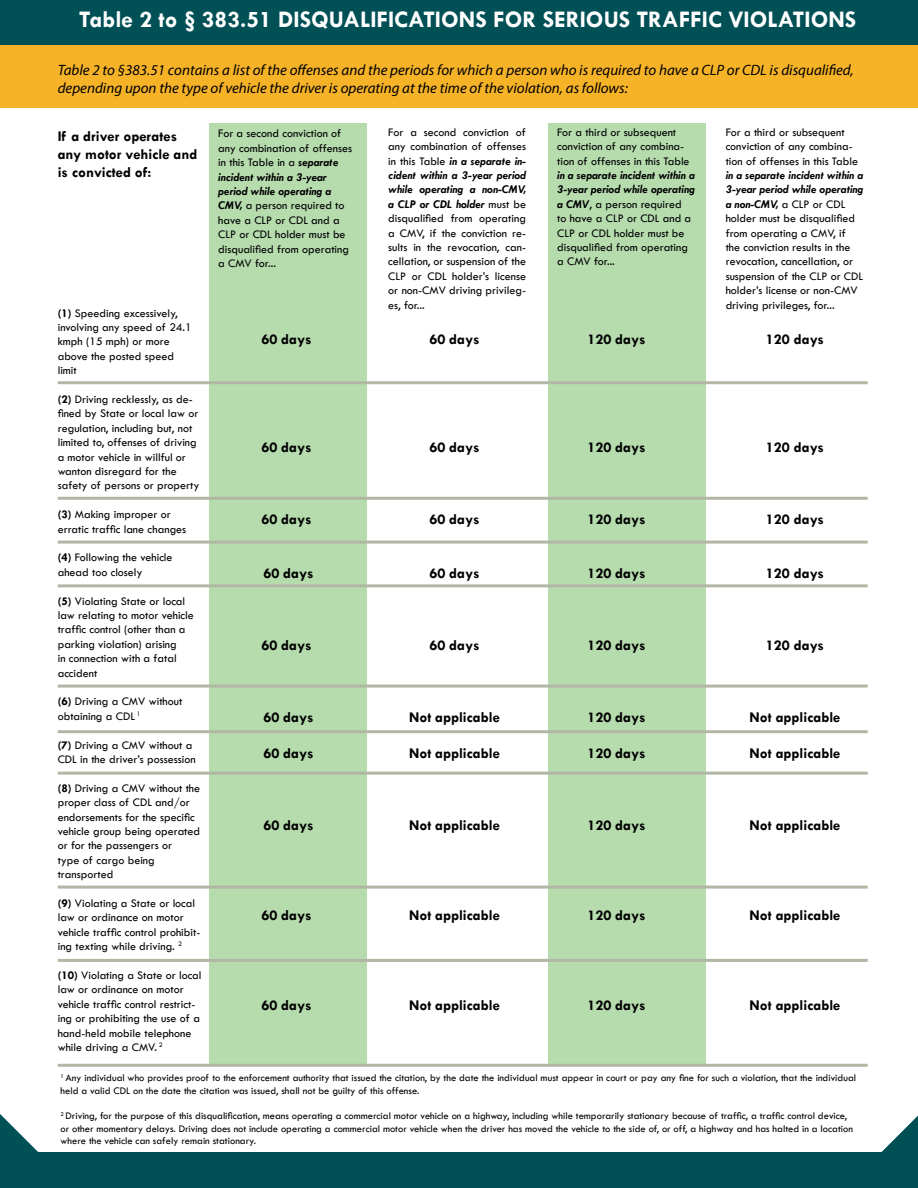
<style>
.page{position:relative;width:918px;height:1188px;background:#fff}
.page>*{position:absolute;margin:0;border:0;box-sizing:border-box;transform-origin:0 0}
.t1{font:700 24px "Tw Cen";color:#fff}
.t2{font:700 15px/18px "Tw Cen";color:#000}
.t3{font:italic 15px/18px "Myriad Pro";color:#000}
.t4{font:12px/14.4px "Tw Cen";color:#000}
.t5{font:10.5px/12.6px "Tw Cen";color:#000}
.s1{font-weight:700;font-style:italic}
.s2{font-weight:700}
</style>
<div class="page">
<div style="left:0;top:0;width:918px;height:66px;background:#005055"></div>
<div style="left:0;top:45px;width:918px;height:63px;background:#f6b327"></div>
<div style="left:209px;top:123px;width:158px;height:941px;background:#b6dcae"></div>
<div style="left:548px;top:123px;width:158px;height:941px;background:#b6dcae"></div>
<hr style="left:58px;top:381px;width:810px;height:3px;background:#b2b6a5">
<hr style="left:58px;top:497px;width:810px;height:3px;background:#b2b6a5">
<hr style="left:58px;top:541px;width:810px;height:3px;background:#b2b6a5">
<hr style="left:58px;top:584px;width:810px;height:3px;background:#b2b6a5">
<hr style="left:58px;top:685px;width:810px;height:3px;background:#b2b6a5">
<hr style="left:58px;top:730px;width:810px;height:3px;background:#b2b6a5">
<hr style="left:58px;top:772px;width:810px;height:3px;background:#b2b6a5">
<hr style="left:58px;top:886px;width:810px;height:3px;background:#b2b6a5">
<hr style="left:58px;top:959px;width:810px;height:3px;background:#b2b6a5">
<hr style="left:58px;top:1064px;width:810px;height:3px;background:#b2b6a5">
<svg style="left:881px;top:1116px;width:37px;height:36px"></svg>
<svg style="left:0;top:1114px;width:38px;height:38px"></svg>
<div style="left:0;top:1152px;width:918px;height:36px;background:#005055"></div>
<p class="t1" style="left:79px;top:5px;width:779px">Table 2 to § 383.51 DISQUALIFICATIONS FOR SERIOUS TRAFFIC VIOLATIONS</p>
<p class="t3" style="left:58px;top:61px;width:798px">Table 2 to §383.51 contains a list of the offenses and the periods for which a person who is required to have a CLP or CDL is disqualified, depending upon the type of vehicle the driver is operating at the time of the violation, as follows:</p>
<p class="t2" style="left:58px;top:127px;width:141px">If a driver operates any motor vehicle and is convicted of:</p>
<p class="t4" style="left:218px;top:126px;width:135px">For a second conviction of any combination of offenses in this Table in a <span class="s1">separate incident within a 3-year period while operating a<br>CMV,</span> a person required to have a CLP or CDL and a<br>CLP or CDL holder must be disqualified from operating a CMV for...</p>
<p class="t4" style="left:388px;top:125px;width:139px;text-align:justify">For a second conviction of any combination of offenses in this Table <span class="s1">in a separate in&shy;cident within a 3-year period while operating a non-CMV, a CLP or CDL holder</span> must be disqualified from operating a CMV, if the conviction re&shy;sults in the revocation, can&shy;cellation, or suspension of the CLP or CDL holder’s license or non-CMV driving privileg&shy;es, for...</p>
<p class="t4" style="left:557px;top:125px;width:139px">For a third or subsequent conviction of any combina&shy;tion of offenses in this Table <span class="s1">in a separate incident within a<br>3-year period while operating a CMV</span>, a person required<br>to have a CLP or CDL and a<br>CLP or CDL holder must be disqualified from operating a CMV for...</p>
<p class="t2" style="left:261px;top:330px;width:52px">60 days</p>
<p class="t2" style="left:429px;top:330px;width:52px">60 days</p>
<p class="t2" style="left:587px;top:330px;width:60px">120 days</p>
<p class="t2" style="left:766px;top:330px;width:60px">120 days</p>
<p class="t4" style="left:726px;top:125px;width:139px">For a third or subsequent conviction of any combina&shy;tion of offenses in this Table <span class="s1">in a separate incident within a<br>3-year period while operating a non-CMV,</span> a CLP or CDL holder must be disqualified from operating a CMV, if<br>the conviction results in the revocation, cancellation, or suspension of the CLP or CDL holder’s license or non-CMV driving privileges, for...</p>
<p class="t4" style="left:58px;top:306px;width:136px"><span class="s2">(1)</span> Speeding excessively, involving any speed of 24.1 kmph (15 mph) or more above the posted speed limit</p>
<p class="t4" style="left:58px;top:392px;width:143px"><span class="s2">(2)</span> Driving recklessly, as de&shy;fined by State or local law or regulation, including but, not limited to, offenses of driving a motor vehicle in willful or wanton disregard for the safety of persons or property</p>
<p class="t4" style="left:58px;top:507px;width:130px"><span class="s2">(3)</span> Making improper or erratic traffic lane changes</p>
<p class="t4" style="left:58px;top:550px;width:116px"><span class="s2">(4)</span> Following the vehicle ahead too closely</p>
<p class="t4" style="left:58px;top:594px;width:138px"><span class="s2">(5)</span> Violating State or local law relating to motor vehicle traffic control (other than a parking violation) arising<br>in connection with a fatal accident</p>
<p class="t4" style="left:58px;top:694px;width:126px"><span class="s2">(6)</span> Driving a CMV without obtaining a CDL <sup>1</sup></p>
<p class="t4" style="left:58px;top:738px;width:139px"><span class="s2">(7)</span> Driving a CMV without a<br>CDL in the driver’s possession</p>
<p class="t4" style="left:58px;top:781px;width:144px"><span class="s2">(8)</span> Driving a CMV without the proper class of CDL and/or endorsements for the specific vehicle group being operated or for the passengers or<br>type of cargo being transported</p>
<p class="t4" style="left:58px;top:896px;width:144px"><span class="s2">(9)</span> Violating a State or local law or ordinance on motor vehicle traffic control prohibit&shy;ing texting while driving. <sup>2</sup></p>
<p class="t4" style="left:58px;top:968px;width:145px"><span class="s2">(10)</span> Violating a State or local law or ordinance on motor vehicle traffic control restrict&shy;ing or prohibiting the use of a hand-held mobile telephone while driving a CMV. <sup>2</sup></p>
<p class="t2" style="left:261px;top:438px;width:52px">60 days</p>
<p class="t2" style="left:429px;top:438px;width:52px">60 days</p>
<p class="t2" style="left:587px;top:438px;width:60px">120 days</p>
<p class="t2" style="left:766px;top:438px;width:60px">120 days</p>
<p class="t2" style="left:261px;top:510px;width:52px">60 days</p>
<p class="t2" style="left:429px;top:510px;width:52px">60 days</p>
<p class="t2" style="left:587px;top:510px;width:60px">120 days</p>
<p class="t2" style="left:766px;top:510px;width:60px">120 days</p>
<p class="t2" style="left:263px;top:564px;width:52px">60 days</p>
<p class="t2" style="left:429px;top:564px;width:52px">60 days</p>
<p class="t2" style="left:587px;top:564px;width:60px">120 days</p>
<p class="t2" style="left:766px;top:564px;width:60px">120 days</p>
<p class="t2" style="left:261px;top:636px;width:52px">60 days</p>
<p class="t2" style="left:429px;top:636px;width:52px">60 days</p>
<p class="t2" style="left:587px;top:636px;width:60px">120 days</p>
<p class="t2" style="left:766px;top:636px;width:60px">120 days</p>
<p class="t2" style="left:263px;top:708px;width:52px">60 days</p>
<p class="t2" style="left:409px;top:708px;width:92px">Not applicable</p>
<p class="t2" style="left:587px;top:708px;width:60px">120 days</p>
<p class="t2" style="left:750px;top:708px;width:92px">Not applicable</p>
<p class="t2" style="left:263px;top:744px;width:52px">60 days</p>
<p class="t2" style="left:409px;top:744px;width:92px">Not applicable</p>
<p class="t2" style="left:587px;top:744px;width:60px">120 days</p>
<p class="t2" style="left:750px;top:744px;width:92px">Not applicable</p>
<p class="t2" style="left:263px;top:816px;width:52px">60 days</p>
<p class="t2" style="left:409px;top:816px;width:92px">Not applicable</p>
<p class="t2" style="left:587px;top:816px;width:60px">120 days</p>
<p class="t2" style="left:750px;top:816px;width:92px">Not applicable</p>
<p class="t2" style="left:261px;top:906px;width:52px">60 days</p>
<p class="t2" style="left:409px;top:906px;width:92px">Not applicable</p>
<p class="t2" style="left:587px;top:906px;width:60px">120 days</p>
<p class="t2" style="left:750px;top:906px;width:92px">Not applicable</p>
<p class="t2" style="left:261px;top:996px;width:52px">60 days</p>
<p class="t2" style="left:409px;top:996px;width:92px">Not applicable</p>
<p class="t2" style="left:587px;top:996px;width:60px">120 days</p>
<p class="t2" style="left:750px;top:996px;width:92px">Not applicable</p>
<p class="t5" style="left:61px;top:1072px;width:797px"><sup>1</sup> Any individual who provides proof to the enforcement authority that issued the citation, by the date the individual must appear in court or pay any fine for such a violation, that the individual held a valid CDL on the date the citation was issued, shall not be guilty of this offense.</p>
<p class="t5" style="left:61px;top:1109px;width:794px"><sup>2</sup> Driving, for the purpose of this disqualification, means operating a commercial motor vehicle on a highway, including while temporarily stationary because of traffic, a traffic control device, or other momentary delays. Driving does not include operating a commercial motor vehicle when the driver has moved the vehicle to the side of, or off, a highway and has halted in a location where the vehicle can safely remain stationary.</p>
</div>
